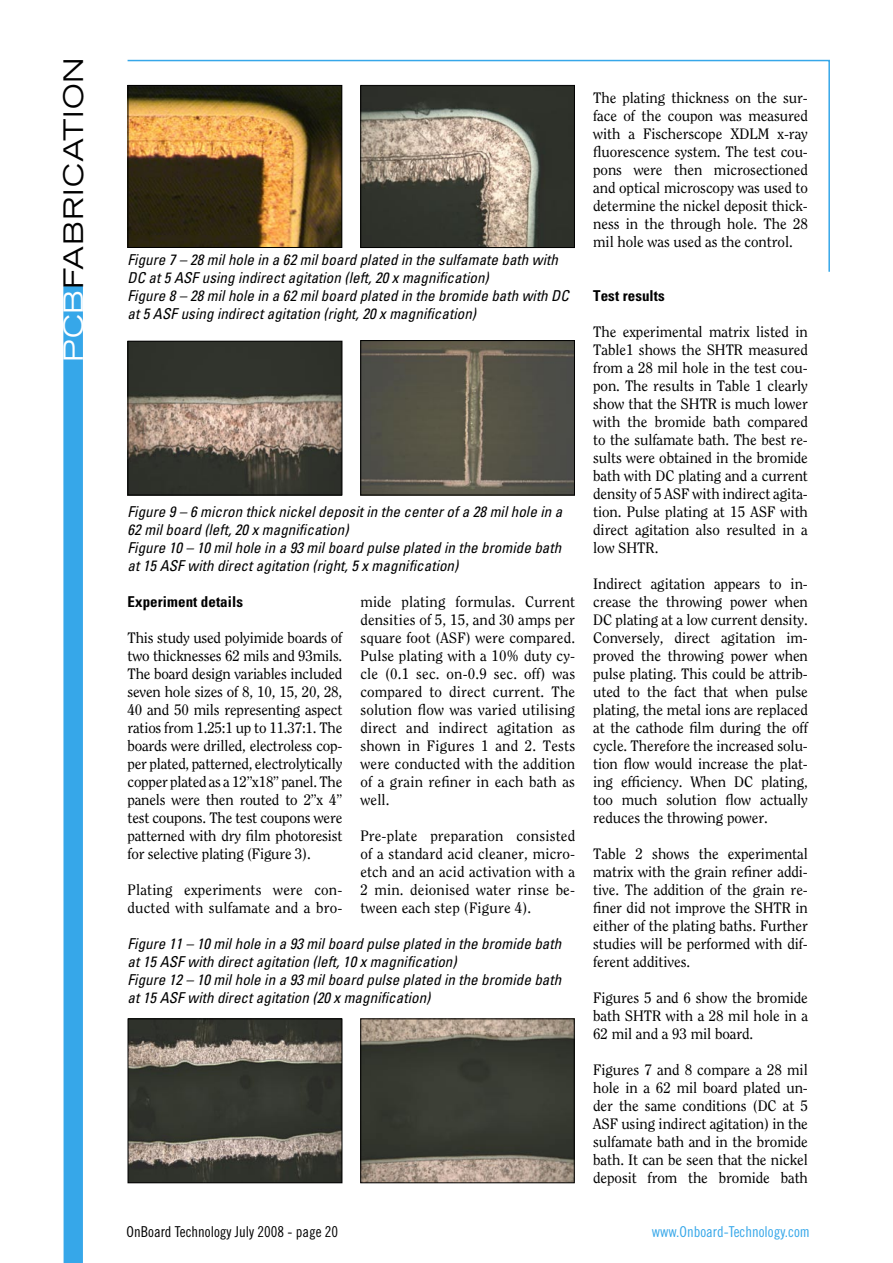
<style>
.page{position:relative;width:893px;height:1263px;background:#fff}
.page>*{position:absolute;margin:0;border:0;box-sizing:border-box;transform-origin:0 0}
.t1{font:expanded 27px "Trade Gothic LH";letter-spacing:.03em;color:#000}
.t2{font:15px/18px "Clearface";letter-spacing:-.005em;color:#000;text-align:justify}
.t3{font:italic condensed 15px/18px "Univers";letter-spacing:.005em;color:#000}
.t4{font:15px "Trade Gothic Cond Eighteen";color:#000}
.t5{font:700 condensed 15px "Univers";letter-spacing:.005em;color:#000}
.t6{font:15px "Trade Gothic Cond Eighteen";color:#36a7e9}
.s1{color:#fff}
</style>
<div class="page">
<div style="left:63px;top:286px;width:20px;height:977px;background:#36a7e9"></div>
<svg style="left:127px;top:59px;width:703px;height:213px"></svg>
<img style="left:130px;top:87px;width:210px;height:159px">
<div style="left:128px;top:85px;width:214px;height:163px;border:1px solid #000"></div>
<img style="left:362px;top:87px;width:211px;height:159px">
<div style="left:360px;top:85px;width:215px;height:163px;border:1px solid #000"></div>
<img style="left:130px;top:343px;width:210px;height:150px">
<div style="left:128px;top:341px;width:214px;height:154px;border:1px solid #000"></div>
<img style="left:362px;top:342px;width:211px;height:151px">
<div style="left:360px;top:340px;width:215px;height:155px;border:1px solid #000"></div>
<img style="left:130px;top:1020px;width:210px;height:161px">
<div style="left:128px;top:1018px;width:214px;height:165px;border:1px solid #000"></div>
<img style="left:362px;top:1020px;width:211px;height:161px">
<div style="left:360px;top:1018px;width:215px;height:165px;border:1px solid #000"></div>
<h1 class="t1" style="left:56px;top:362px;width:306px;rotate:-90deg"><span class="s1">PCB</span>FABRICATION</h1>
<p class="t3" style="left:128px;top:250px;width:443px">Figure 7 – 28 mil hole in a 62 mil board plated in the sulfamate bath with DC at 5 ASF using indirect agitation (left, 20 x magnification)<br>Figure 8 – 28 mil hole in a 62 mil board plated in the bromide bath with DC at 5 ASF using indirect agitation (right, 20 x magnification)</p>
<p class="t3" style="left:128px;top:502px;width:436px">Figure 9 – 6 micron thick nickel deposit in the center of a 28 mil hole in a 62 mil board (left, 20 x magnification)<br>Figure 10 – 10 mil hole in a 93 mil board pulse plated in the bromide bath at 15 ASF with direct agitation (right, 5 x magnification)</p>
<p class="t5" style="left:128px;top:593px;width:117px">Experiment details</p>
<p class="t2" style="left:128px;top:629px;width:216px">This study used polyimide boards of two thicknesses 62 mils and 93mils.<br>The board design variables included seven hole sizes of 8, 10, 15, 20, 28, 40 and 50 mils representing aspect ratios from 1.25:1 up to 11.37:1. The boards were drilled, electroless cop&shy;per plated, patterned, electrolytically copper plated as a 12”x18” panel. The panels were then routed to 2”x 4” test coupons. The test coupons were patterned with dry film photoresist for selective plating (Figure 3).</p>
<p class="t2" style="left:128px;top:881px;width:216px">Plating experiments were con&shy;ducted with sulfamate and a bro-</p>
<p class="t2" style="left:360px;top:593px;width:216px">mide plating formulas. Current densities of 5, 15, and 30 amps per square foot (ASF) were compared.<br>Pulse plating with a 10% duty cy&shy;cle (0.1 sec. on-0.9 sec. off) was compared to direct current. The solution flow was varied utilising direct and indirect agitation as shown in Figures 1 and 2. Tests were conducted with the addition of a grain refiner in each bath as well.</p>
<p class="t2" style="left:360px;top:827px;width:216px">Pre-plate preparation consisted of a standard acid cleaner, micro&shy;etch and an acid activation with a 2 min. deionised water rinse be&shy;tween each step (Figure 4).</p>
<p class="t3" style="left:128px;top:934px;width:435px">Figure 11 – 10 mil hole in a 93 mil board pulse plated in the bromide bath at 15 ASF with direct agitation (left, 10 x magnification)<br>Figure 12 – 10 mil hole in a 93 mil board pulse plated in the bromide bath at 15 ASF with direct agitation (20 x magnification)</p>
<p class="t2" style="left:593px;top:89px;width:216px">The plating thickness on the sur&shy;face of the coupon was measured with a Fischerscope XDLM x-ray fluorescence system. The test cou&shy;pons were then microsectioned and optical microscopy was used to determine the nickel deposit thick&shy;ness in the through hole. The 28 mil hole was used as the control.</p>
<p class="t5" style="left:593px;top:287px;width:73px">Test results</p>
<p class="t2" style="left:593px;top:323px;width:216px">The experimental matrix listed in Table1 shows the SHTR measured from a 28 mil hole in the test cou&shy;pon. The results in Table 1 clearly show that the SHTR is much lower with the bromide bath compared to the sulfamate bath. The best re&shy;sults were obtained in the bromide bath with DC plating and a current density of 5 ASF with indirect agita&shy;tion. Pulse plating at 15 ASF with direct agitation also resulted in a low SHTR.</p>
<p class="t2" style="left:593px;top:575px;width:216px">Indirect agitation appears to in&shy;crease the throwing power when DC plating at a low current density.<br>Conversely, direct agitation im&shy;proved the throwing power when pulse plating. This could be attrib&shy;uted to the fact that when pulse plating, the metal ions are replaced at the cathode film during the off cycle. Therefore the increased solu&shy;tion flow would increase the plat&shy;ing efficiency. When DC plating, too much solution flow actually reduces the throwing power.</p>
<p class="t2" style="left:593px;top:845px;width:216px">Table 2 shows the experimental matrix with the grain refiner addi&shy;tive. The addition of the grain re&shy;finer did not improve the SHTR in either of the plating baths. Further studies will be performed with dif&shy;ferent additives.</p>
<p class="t2" style="left:593px;top:989px;width:216px">Figures 5 and 6 show the bromide bath SHTR with a 28 mil hole in a 62 mil and a 93 mil board.</p>
<p class="t2" style="left:593px;top:1061px;width:216px">Figures 7 and 8 compare a 28 mil hole in a 62 mil board plated un&shy;der the same conditions (DC at 5<br>ASF using indirect agitation) in the sulfamate bath and in the bromide bath. It can be seen that the nickel deposit from the bromide bath</p>
<p class="t4" style="left:127px;top:1223px;width:213px">OnBoard Technology July 2008 - page 20</p>
<p class="t6" style="left:652px;top:1223px;width:160px">www.Onboard-Technology.com</p>
</div>
